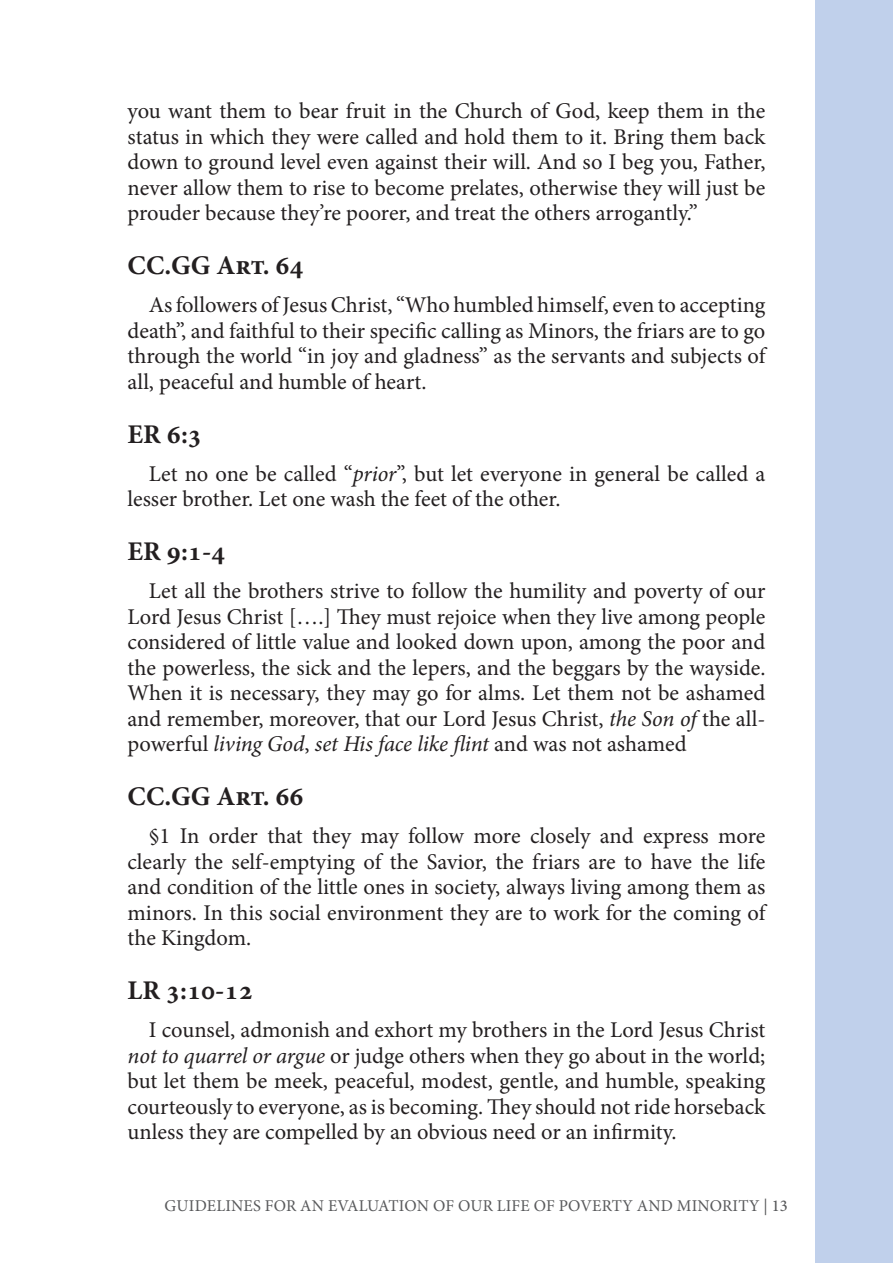
<style>
.page{position:relative;width:893px;height:1263px;background:#fff}
.page>*{position:absolute;margin:0;border:0;box-sizing:border-box;transform-origin:0 0}
.t1{font:700 27px "Minion Pro";color:#231f20}
.t2{font:22.5px/25.5px "Minion Pro";color:#231f20;text-align:justify}
.t3{font:16.5px "Minion Pro";letter-spacing:.01em;color:#58595b}
.s1{font-style:italic}
.s2{font-weight:500}
</style>
<div class="page">
<div style="left:815px;top:0;width:78px;height:1263px;background:#c0d0eb"></div>
<p class="t2" style="left:128px;top:99px;width:639px">you want them to bear fruit in the Church of God, keep them in the status in which they were called and hold them to it. Bring them back down to ground level even against their will. And so I beg you, Father, never allow them to rise to become prelates, otherwise they will just be prouder because they’re poorer, and treat the others arrogantly.”</p>
<p class="t1" style="left:128px;top:246px;width:178px">CC.GG Art. 64</p>
<p class="t2" style="left:128px;top:292px;width:639px;text-indent:21px">As followers of Jesus Christ, “Who humbled himself, even to accepting death”, and faithful to their specific calling as Minors, the friars are to go through the world “in joy and gladness” as the servants and subjects of all, peaceful and humble of heart.</p>
<p class="t1" style="left:128px;top:415px;width:76px">ER 6:3</p>
<p class="t2" style="left:128px;top:461px;width:639px;text-indent:21px">Let no one be called “<span class="s1">prior</span>”, but let everyone in general be called a lesser brother. Let one wash the feet of the other.</p>
<p class="t1" style="left:128px;top:532px;width:99px">ER 9:1-4</p>
<p class="t2" style="left:128px;top:578px;width:639px;text-indent:21px">Let all the brothers strive to follow the humility and poverty of our Lord Jesus Christ [….] They must rejoice when they live among people considered of little value and looked down upon, among the poor and the powerless, the sick and the lepers, and the beggars by the wayside.<br>When it is necessary, they may go for alms. Let them not be ashamed and remember, moreover, that our Lord Jesus Christ, <span class="s1">the Son of</span> the all&shy;powerful <span class="s1">living God</span>, <span class="s1">set His face like flint</span> and was not ashamed</p>
<p class="t1" style="left:128px;top:777px;width:178px">CC.GG Art. 66</p>
<p class="t2" style="left:128px;top:823px;width:639px;text-indent:21px">§1 In order that they may follow more closely and express more clearly the self-emptying of the Savior, the friars are to have the life and condition of the little ones in society, always living among them as minors. In this social environment they are to work for the coming of the Kingdom.</p>
<p class="t1" style="left:128px;top:971px;width:127px">LR 3:10-12</p>
<p class="t2" style="left:128px;top:1017px;width:639px;text-indent:21px">I counsel, admonish and exhort my brothers in the Lord Jesus Christ <span class="s1">not to quarrel or argue</span> or judge others when they go about in the world; but let them be meek, peaceful, modest, gentle, and humble, speaking courteously to everyone, as is becoming. They should not ride horseback unless they are compelled by an obvious need or an infirmity.</p>
<p class="t3" style="left:165px;top:1195px;width:625px">GUIDELINES FOR AN EVALUATION OF OUR LIFE OF POVERTY AND MINORITY | <span class="s2">13</span></p>
</div>
